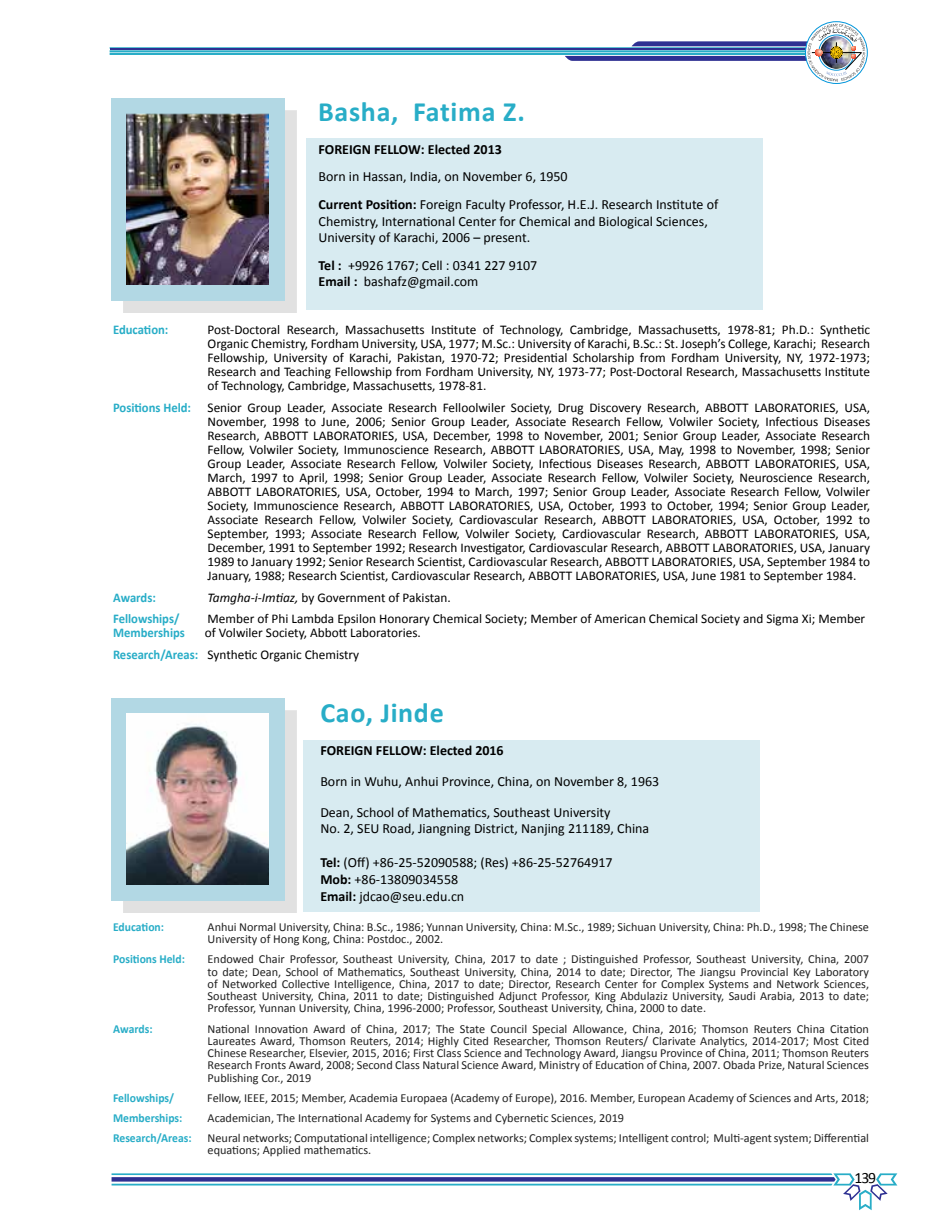
<style>
.page{position:relative;width:945px;height:1229px;background:#fff}
.page>*{position:absolute;margin:0;border:0;box-sizing:border-box;transform-origin:0 0}
.t1{font:700 28px "Calibri";letter-spacing:.025em;color:#28adc7}
.t2{font:15.75px "Calibri";color:#000}
.t3{font:14px/16.8px "Calibri";color:#000}
.t4{font:700 14px "Calibri";color:#000}
.t5{font:13.3px/14px "Calibri";color:#000;text-align:justify}
.t6{font:700 13.3px "Calibri";color:#28adc7;scale:.95 1}
.t7{font:12.25px/12.2px "Calibri";color:#222}
.t8{font:700 12.25px "Calibri";color:#28adc7;scale:.95 1}
.s1{font-weight:700}
.s2{font-weight:700;color:#28adc7}
.s3{font-style:italic}
</style>
<div class="page">
<div style="left:805px;top:21px;width:63px;height:63px;border:1px solid #0095da;border-radius:50%"></div>
<svg style="left:110px;top:24px;width:756px;height:57px"></svg>
<svg style="left:112px;top:1173px;width:785px;height:37px"></svg>
<div style="left:306px;top:138px;width:456px;height:171px;background:#d8ebf1"></div>
<div style="left:123px;top:110px;width:174px;height:203px;background:#000;opacity:.15"></div>
<div style="left:111px;top:98px;width:173px;height:202px;background:#b2d8e4"></div>
<img style="left:126px;top:114px;width:143px;height:170px">
<div style="left:303px;top:740px;width:457px;height:171px;background:#d8ebf1"></div>
<div style="left:123px;top:710px;width:174px;height:202px;background:#000;opacity:.15"></div>
<div style="left:111px;top:698px;width:173px;height:202px;background:#b2d8e4"></div>
<img style="left:126px;top:713px;width:143px;height:171px">
<p class="t1" style="left:318px;top:95px;width:208px">Basha, Fatima Z.</p>
<p class="t3" style="left:319px;top:136px;width:401px;line-height:27.3px"><span class="s1">FOREIGN FELLOW: Elected 2013<br></span>Born in Hassan, India, on November 6, 1950<br><span class="s1">Current Position:</span> Foreign Faculty Professor, H.E.J. Research Institute of</p>
<p class="t3" style="left:319px;top:212px;width:391px">Chemistry, International Center for Chemical and Biological Sciences,<br>University of Karachi, 2006 – present.</p>
<p class="t3" style="left:319px;top:257px;width:220px"><span class="s1">Tel :</span> +9926 1767; Cell : 0341 227 9107<br><span class="s1">Email :</span> bashafz@gmail.com</p>
<p class="t6" style="left:113px;top:321px;width:60px">Education:</p>
<p class="t5" style="left:208px;top:322px;width:664px">Post-Doctoral Research, Massachusetts Institute of Technology, Cambridge, Massachusetts, 1978-81; Ph.D.: Synthetic Organic Chemistry, Fordham University, USA, 1977; M.Sc.: University of Karachi, B.Sc.: St. Joseph’s College, Karachi; Research Fellowship, University of Karachi, Pakistan, 1970-72; Presidential Scholarship from Fordham University, NY, 1972-1973; Research and Teaching Fellowship from Fordham University, NY, 1973-77; Post-Doctoral Research, Massachusetts Institute of Technology, Cambridge, Massachusetts, 1978-81.</p>
<p class="t5" style="left:208px;top:400px;width:664px;text-indent:-94px"><span class="s2">Positions Held:</span> Senior Group Leader, Associate Research Felloolwiler Society, Drug Discovery Research, ABBOTT LABORATORIES, USA, November, 1998 to June, 2006; Senior Group Leader, Associate Research Fellow, Volwiler Society, Infectious Diseases Research, ABBOTT LABORATORIES, USA, December, 1998 to November, 2001; Senior Group Leader, Associate Research Fellow, Volwiler Society, Immunoscience Research, ABBOTT LABORATORIES, USA, May, 1998 to November, 1998; Senior Group Leader, Associate Research Fellow, Volwiler Society, Infectious Diseases Research, ABBOTT LABORATORIES, USA, March, 1997 to April, 1998; Senior Group Leader, Associate Research Fellow, Volwiler Society, Neuroscience Research, ABBOTT LABORATORIES, USA, October, 1994 to March, 1997; Senior Group Leader, Associate Research Fellow, Volwiler Society, Immunoscience Research, ABBOTT LABORATORIES, USA, October, 1993 to October, 1994; Senior Group Leader, Associate Research Fellow, Volwiler Society, Cardiovascular Research, ABBOTT LABORATORIES, USA, October, 1992 to September, 1993; Associate Research Fellow, Volwiler Society, Cardiovascular Research, ABBOTT LABORATORIES, USA, December, 1991 to September 1992; Research Investigator, Cardiovascular Research, ABBOTT LABORATORIES, USA, January 1989 to January 1992; Senior Research Scientist, Cardiovascular Research, ABBOTT LABORATORIES, USA, September 1984 to January, 1988; Research Scientist, Cardiovascular Research, ABBOTT LABORATORIES, USA, June 1981 to September 1984.</p>
<p class="t6" style="left:113px;top:589px;width:47px">Awards:</p>
<p class="t5" style="left:208px;top:590px;width:245px"><span class="s3">Tamgha-i-Imtiaz,</span> by Government of Pakistan.</p>
<p class="t6" style="left:113px;top:611px;width:71px">Fellowships/</p>
<p class="t5" style="left:208px;top:612px;width:659px">Member of Phi Lambda Epsilon Honorary Chemical Society; Member of American Chemical Society and Sigma Xi; Member</p>
<p class="t6" style="left:113px;top:625px;width:77px">Memberships</p>
<p class="t5" style="left:113px;top:622px;width:309px;line-height:21.9px;text-indent:92px">of Volwiler Society, Abbott Laboratories.<br><span class="s2">Research/Areas:</span> Synthetic Organic Chemistry</p>
<p class="t1" style="left:320px;top:695px;width:125px">Cao, Jinde</p>
<p class="t4" style="left:320px;top:741px;width:185px">FOREIGN FELLOW: Elected 2016</p>
<p class="t3" style="left:320px;top:766px;width:340px;line-height:30.8px">Born in Wuhu, Anhui Province, China, on November 8, 1963<br>Dean, School of Mathematics, Southeast University</p>
<p class="t3" style="left:320px;top:820px;width:331px">No. 2, SEU Road, Jiangning District, Nanjing 211189, China</p>
<p class="t3" style="left:320px;top:854px;width:294px"><span class="s1">Tel:</span> (Off) +86-25-52090588; (Res) +86-25-52764917<br><span class="s1">Mob:</span> +86-13809034558<br><span class="s1">Email:</span> jdcao@seu.edu.cn</p>
<p class="t8" style="left:113px;top:919px;width:55px">Education:</p>
<p class="t7" style="left:208px;top:920px;width:663px">Anhui Normal University, China: B.Sc., 1986; Yunnan University, China: M.Sc., 1989; Sichuan University, China: Ph.D., 1998; The Chinese<br>University of Hong Kong, China: Postdoc., 2002.</p>
<p class="t8" style="left:113px;top:951px;width:77px">Positions Held:</p>
<p class="t7" style="left:208px;top:953px;width:663px;text-align:justify">Endowed Chair Professor, Southeast University, China, 2017 to date ; Distinguished Professor, Southeast University, China, 2007 to date; Dean, School of Mathematics, Southeast University, China, 2014 to date; Director, The Jiangsu Provincial Key Laboratory of Networked Collective Intelligence, China, 2017 to date; Director, Research Center for Complex Systems and Network Sciences, Southeast University, China, 2011 to date; Distinguished Adjunct Professor, King Abdulaziz University, Saudi Arabia, 2013 to date; Professor, Yunnan University, China, 1996-2000; Professor, Southeast University, China, 2000 to date.</p>
<p class="t8" style="left:113px;top:1020px;width:43px">Awards:</p>
<p class="t7" style="left:208px;top:1022px;width:663px;text-align:justify">National Innovation Award of China, 2017; The State Council Special Allowance, China, 2016; Thomson Reuters China Citation Laureates Award, Thomson Reuters, 2014; Highly Cited Researcher, Thomson Reuters/ Clarivate Analytics, 2014-2017; Most Cited Chinese Researcher, Elsevier, 2015, 2016; First Class Science and Technology Award, Jiangsu Province of China, 2011; Thomson Reuters Research Fronts Award, 2008; Second Class Natural Science Award, Ministry of Education of China, 2007. Obada Prize, Natural Sciences Publishing Cor., 2019</p>
<p class="t8" style="left:113px;top:1090px;width:66px">Fellowships/</p>
<p class="t7" style="left:207px;top:1091px;width:663px">Fellow, IEEE, 2015; Member, Academia Europaea (Academy of Europe), 2016. Member, European Academy of Sciences and Arts, 2018;</p>
<p class="t8" style="left:113px;top:1110px;width:75px">Memberships:</p>
<p class="t7" style="left:208px;top:1111px;width:418px">Academician, The International Academy for Systems and Cybernetic Sciences, 2019</p>
<p class="t8" style="left:113px;top:1130px;width:84px">Research/Areas:</p>
<p class="t7" style="left:208px;top:1131px;width:663px">Neural networks; Computational intelligence; Complex networks; Complex systems; Intelligent control; Multi-agent system; Differential equations; Applied mathematics.</p>
<p class="t2" style="left:854px;top:1167px;width:23px">139</p>
</div>
